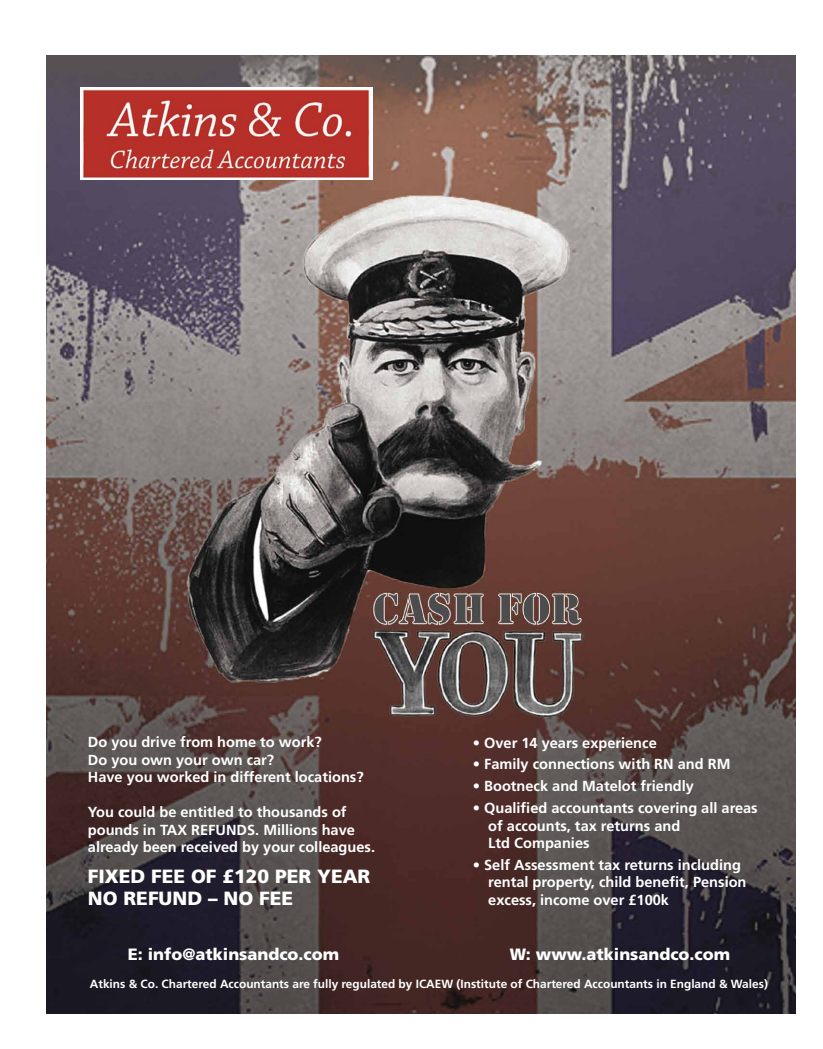
<style>
.page{position:relative;width:823px;height:1049px;background:#fff}
.page>*{position:absolute;margin:0;border:0;box-sizing:border-box;transform-origin:0 0}
.t1{font:900 19.1px/22.9px "Frutiger LT Std";color:#fff}
.t2{font:900 16.4px "Frutiger LT Std";color:#fff}
.t3{font:700 14.6px/17.5px "Frutiger LT Std";color:#fff}
.t4{font:700 11.8px "Frutiger LT Std";color:#fff}
</style>
<div class="page">
<img style="left:47px;top:55px;width:748px;height:958px">
<img style="left:80px;top:87px;width:292px;height:93px">
<p class="t3" style="left:88px;top:734px;width:277px">Do you drive from home to work?<br>Do you own your own car?<br>Have you worked in different locations?</p>
<p class="t3" style="left:88px;top:804px;width:288px">You could be entitled to thousands of pounds in TAX REFUNDS. Millions have already been received by your colleagues.</p>
<h1 class="t1" style="left:88px;top:864px;width:284px">FIXED FEE OF £120 PER YEAR<br>NO REFUND – NO FEE</h1>
<p class="t3" style="left:472px;top:734px;width:185px">• Over 14 years experience</p>
<p class="t3" style="left:472px;top:755px;width:259px">• Family connections with RN and RM</p>
<p class="t3" style="left:472px;top:777px;width:222px">• Bootneck and Matelot friendly</p>
<p class="t3" style="left:488px;top:799px;width:271px;text-indent:-15px">• Qualified accountants covering all areas of accounts, tax returns and<br>Ltd Companies</p>
<p class="t3" style="left:488px;top:856px;width:259px;text-indent:-15px">• Self Assessment tax returns including rental property, child benefit, Pension excess, income over £100k</p>
<p class="t2" style="left:128px;top:945px;width:213px">E: info@atkinsandco.com</p>
<p class="t2" style="left:509px;top:945px;width:222px">W: www.atkinsandco.com</p>
<p class="t4" style="left:90px;top:977px;width:679px">Atkins &amp; Co. Chartered Accountants are fully regulated by ICAEW (Institute of Chartered Accountants in England &amp; Wales)</p>
</div>
